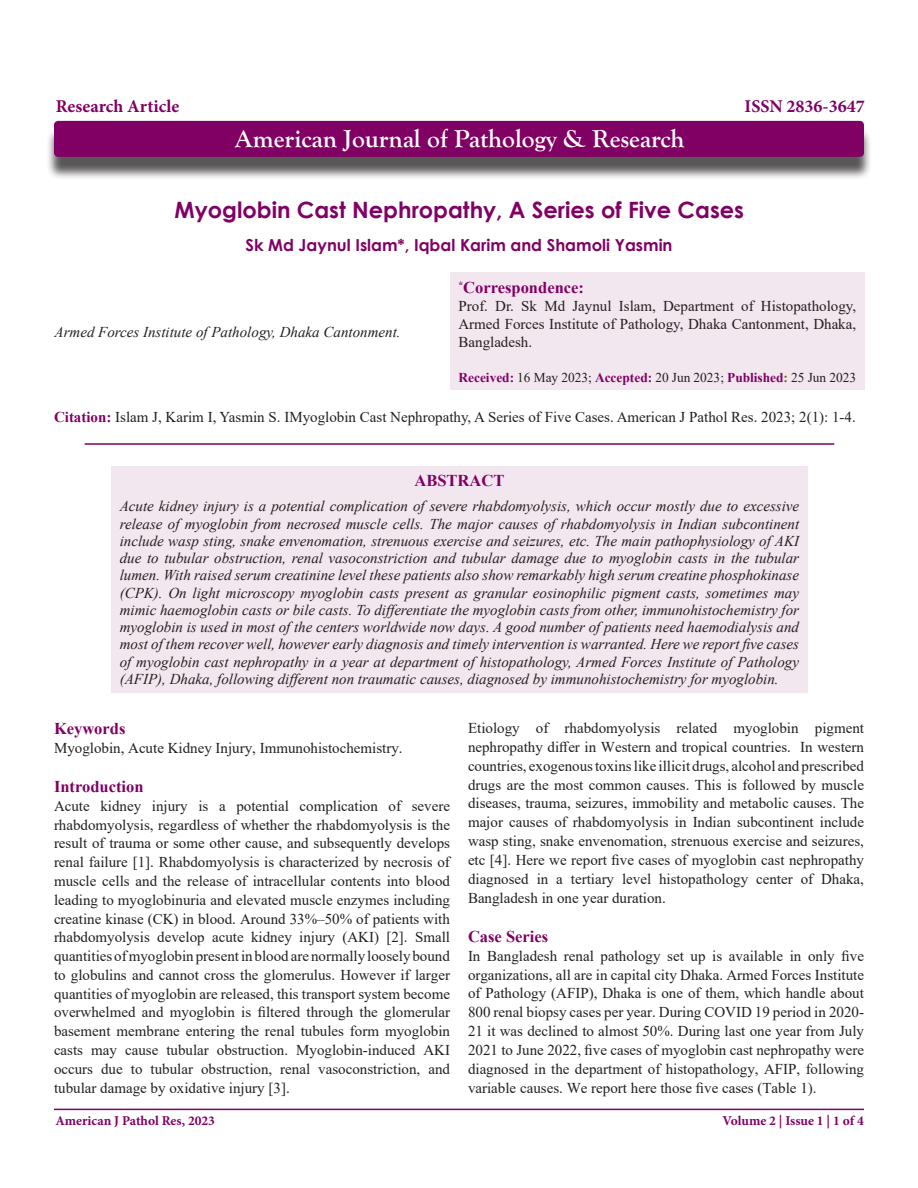
<style>
.page{position:relative;width:918px;height:1188px;background:#fff}
.page>*{position:absolute;margin:0;border:0;box-sizing:border-box;transform-origin:0 0}
.t1{font:700 25.5px "Goudy Old Style T";color:#fff}
.t2{font:700 22.5px "Century Gothic";color:#800064}
.t3{font:700 18px "Minion Pro";color:#800064}
.Heading{font:700 16.5px "Times New Roman";color:#800064}
.t4{font:700 16.5px "Century Gothic";color:#800064}
.t5{font:15px/18.9px "Times New Roman";color:#231f20;text-align:justify}
.t6{font:italic 15px/17.2px "Times New Roman";color:#231f20;text-align:justify}
.t7{font:13.5px "Times New Roman";color:#231f20}
.t8{font:700 13.5px "Minion Pro";color:#800064}
.s1{font-weight:700;color:#800064}
.s2{font-weight:700;color:#825a00}
</style>
<div class="page">
<hr style="left:54px;top:1109px;width:810px;height:1px;background:#800064">
<div style="left:46px;top:128px;width:826px;height:52px;background:#231f20;opacity:.75"></div>
<div style="left:54px;top:121px;width:810px;height:36px;background:#800064;border-radius:4px"></div>
<hr style="left:85px;top:443px;width:749px;height:2px;background:#800064">
<div style="left:111px;top:466px;width:697px;height:226px;background:#f2e6ef"></div>
<div style="left:450px;top:273px;width:415px;height:117px;background:#f2e6ef"></div>
<p class="t3" style="left:56px;top:93px;width:125px">Research Article</p>
<p class="t1" style="left:235px;top:124px;width:451px">American Journal of Pathology &amp; Research</p>
<p class="t3" style="left:745px;top:93px;width:122px">ISSN 2836-3647</p>
<p class="t2" style="left:175px;top:193px;width:571px">Myoglobin Cast Nephropathy, A Series of Five Cases</p>
<p class="t4" style="left:246px;top:233px;width:429px">Sk Md Jaynul Islam*, Iqbal Karim and Shamoli Yasmin</p>
<p class="t6" style="left:55px;top:323px;width:348px">Armed Forces Institute of Pathology, Dhaka Cantonment.</p>
<p class="Heading" style="left:459px;top:276px;width:127px"><sup>*</sup>Correspondence:</p>
<p class="t5" style="left:459px;top:297px;width:399px;line-height:18px">Prof. Dr. Sk Md Jaynul Islam, Department of Histopathology, Armed Forces Institute of Pathology, Dhaka Cantonment, Dhaka, Bangladesh.</p>
<p class="t7" style="left:459px;top:368px;width:399px"><span class="s1">Received:</span> 16 May 2023; <span class="s1">Accepted:</span> 20 Jun 2023; <span class="s1">Published</span><span class="s2">:</span> 25 Jun 2023</p>
<p class="t5" style="left:54px;top:407px;width:803px"><span class="s1">Citation:</span> Islam J, Karim I, Yasmin S. IMyoglobin Cast Nephropathy, A Series of Five Cases. American J Pathol Res. 2023; 2(1): 1-4.</p>
<p class="Heading" style="left:415px;top:468px;width:91px">ABSTRACT</p>
<p class="t6" style="left:120px;top:497px;width:681px">Acute kidney injury is a potential complication of severe rhabdomyolysis, which occur mostly due to excessive release of myoglobin from necrosed muscle cells. The major causes of rhabdomyolysis in Indian subcontinent include wasp sting, snake envenomation, strenuous exercise and seizures, etc. The main pathophysiology of AKI due to tubular obstruction, renal vasoconstriction and tubular damage due to myoglobin casts in the tubular lumen. With raised serum creatinine level these patients also show remarkably high serum creatine phosphokinase (CPK). On light microscopy myoglobin casts present as granular eosinophilic pigment casts, sometimes may mimic haemoglobin casts or bile casts. To differentiate the myoglobin casts from other, immunohistochemistry for myoglobin is used in most of the centers worldwide now days. A good number of patients need haemodialysis and most of them recover well, however early diagnosis and timely intervention is warranted. Here we report five cases of myoglobin cast nephropathy in a year at department of histopathology, Armed Forces Institute of Pathology (AFIP), Dhaka, following different non traumatic causes, diagnosed by immunohistochemistry for myoglobin.</p>
<p class="Heading" style="left:54px;top:716px;width:73px">Keywords</p>
<p class="t5" style="left:54px;top:738px;width:350px">Myoglobin, Acute Kidney Injury, Immunohistochemistry.</p>
<p class="Heading" style="left:54px;top:775px;width:91px">Introduction</p>
<p class="t5" style="left:54px;top:796px;width:398px">Acute kidney injury is a potential complication of severe rhabdomyolysis, regardless of whether the rhabdomyolysis is the result of trauma or some other cause, and subsequently develops renal failure [1]. Rhabdomyolysis is characterized by necrosis of muscle cells and the release of intracellular contents into blood leading to myoglobinuria and elevated muscle enzymes including creatine kinase (CK) in blood. Around 33%–50% of patients with rhabdomyolysis develop acute kidney injury (AKI) [2]. Small quantities of myoglobin present in blood are normally loosely bound to globulins and cannot cross the glomerulus. However if larger quantities of myoglobin are released, this transport system become overwhelmed and myoglobin is filtered through the glomerular basement membrane entering the renal tubules form myoglobin casts may cause tubular obstruction. Myoglobin-induced AKI occurs due to tubular obstruction, renal vasoconstriction, and tubular damage by oxidative injury [3].</p>
<p class="t5" style="left:468px;top:718px;width:398px">Etiology of rhabdomyolysis related myoglobin pigment nephropathy differ in Western and tropical countries. In western countries, exogenous toxins like illicit drugs, alcohol and prescribed drugs are the most common causes. This is followed by muscle diseases, trauma, seizures, immobility and metabolic causes. The major causes of rhabdomyolysis in Indian subcontinent include wasp sting, snake envenomation, strenuous exercise and seizures, etc [4]. Here we report five cases of myoglobin cast nephropathy diagnosed in a tertiary level histopathology center of Dhaka, Bangladesh in one year duration.</p>
<p class="Heading" style="left:468px;top:925px;width:82px">Case Series</p>
<p class="t5" style="left:468px;top:946px;width:398px">In Bangladesh renal pathology set up is available in only five organizations, all are in capital city Dhaka. Armed Forces Institute of Pathology (AFIP), Dhaka is one of them, which handle about 800 renal biopsy cases per year. During COVID 19 period in 2020- 21 it was declined to almost 50%. During last one year from July 2021 to June 2022, five cases of myoglobin cast nephropathy were diagnosed in the department of histopathology, AFIP, following variable causes. We report here those five cases (Table 1).</p>
<p class="t8" style="left:55px;top:1111px;width:161px">American J Pathol Res, 2023</p>
<p class="t8" style="left:722px;top:1112px;width:143px">Volume 2 | Issue 1 | 1 of 4</p>
</div>
